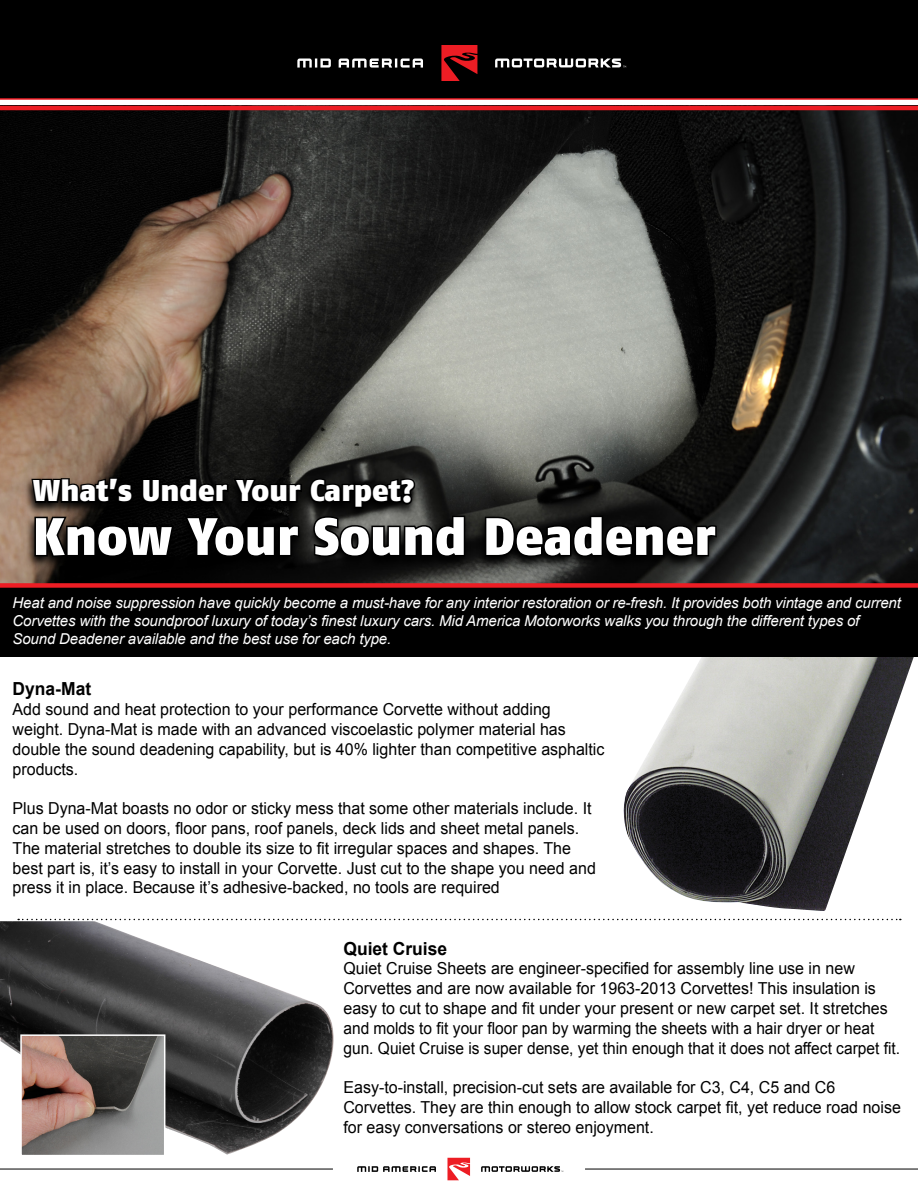
<style>
.page{position:relative;width:918px;height:1188px;background:#fff}
.page>*{position:absolute;margin:0;border:0;box-sizing:border-box;transform-origin:0 0}
.t1{font:52.5px "Fago No Black Tf";color:#fff}
.t2{font:30px "Fago No Black Tf";color:#fff}
.t3{font:700 18px "Arial";color:#000}
.t4{font:16.5px/19.8px "Arial";color:#000}
.t5{font:italic 15px/18px "Arial";letter-spacing:-.01em;color:#fff}
</style>
<div class="page">
<img style="left:623px;top:657px;width:291px;height:254px">
<div style="left:0;top:588px;width:918px;height:69px;background:#000"></div>
<img style="left:0;top:110px;width:918px;height:473px">
<div style="left:0;top:0;width:918px;height:99px;background:#000"></div>
<svg style="left:441px;top:45px;width:36px;height:36px"></svg>
<svg style="left:297px;top:59px;width:126px;height:9px"></svg>
<svg style="left:495px;top:59px;width:131px;height:9px"></svg>
<hr style="left:0;top:98px;width:918px;height:2px;background:#ed1d24">
<svg style="left:447px;top:1158px;width:23px;height:22px"></svg>
<svg style="left:357px;top:1166px;width:79px;height:6px"></svg>
<svg style="left:481px;top:1166px;width:82px;height:6px"></svg>
<hr style="left:585px;top:1169px;width:333px;height:1px;background:#000">
<hr style="left:0;top:1169px;width:333px;height:1px;background:#000">
<hr style="left:0;top:106px;width:918px;height:4px;background:#ed1d24">
<div style="left:0;top:583px;width:918px;height:5px;background:#ed1d24"></div>
<svg style="left:25px;top:513px;width:699px;height:57px;background:#1a1917"></svg>
<svg style="left:30px;top:475px;width:437px;height:84px;background:#11100f"></svg>
<svg style="left:483px;top:514px;width:235px;height:44px;background:#080808"></svg>
<svg style="left:18px;top:919px;width:883px;height:1px"></svg>
<img style="left:0;top:921px;width:334px;height:234px">
<img style="left:23px;top:1037px;width:139px;height:116px">
<div style="left:20px;top:1034px;width:145px;height:122px;border:2px solid #fff"></div>
<h2 class="t2" style="left:33px;top:473px;width:383px">What’s Under Your Carpet?</h2>
<h1 class="t1" style="left:33px;top:505px;width:684px">Know Your Sound Deadener</h1>
<p class="t5" style="left:13px;top:594px;width:890px">Heat and noise suppression have quickly become a must-have for any interior restoration or re-fresh. It provides both vintage and current<br>Corvettes with the soundproof luxury of today’s finest luxury cars. Mid America Motorworks walks you through the different types of<br>Sound Deadener available and the best use for each type.</p>
<p class="t3" style="left:13px;top:677px;width:80px">Dyna-Mat</p>
<p class="t4" style="left:13px;top:700px;width:593px">Add sound and heat protection to your performance Corvette without adding weight. Dyna-Mat is made with an advanced viscoelastic polymer material has double the sound deadening capability, but is 40% lighter than competitive asphaltic products.</p>
<p class="t4" style="left:13px;top:799px;width:585px">Plus Dyna-Mat boasts no odor or sticky mess that some other materials include. It can be used on doors, floor pans, roof panels, deck lids and sheet metal panels.<br>The material stretches to double its size to fit irregular spaces and shapes. The best part is, it’s easy to install in your Corvette. Just cut to the shape you need and press it in place. Because it’s adhesive-backed, no tools are required</p>
<p class="t3" style="left:343px;top:936px;width:105px">Quiet Cruise</p>
<p class="t4" style="left:343px;top:959px;width:558px">Quiet Cruise Sheets are engineer-specified for assembly line use in new Corvettes and are now available for 1963-2013 Corvettes! This insulation is easy to cut to shape and fit under your present or new carpet set. It stretches and molds to fit your floor pan by warming the sheets with a hair dryer or heat gun. Quiet Cruise is super dense, yet thin enough that it does not affect carpet fit.</p>
<p class="t4" style="left:343px;top:1078px;width:559px">Easy-to-install, precision-cut sets are available for C3, C4, C5 and C6<br>Corvettes. They are thin enough to allow stock carpet fit, yet reduce road noise for easy conversations or stereo enjoyment.</p>
</div>
